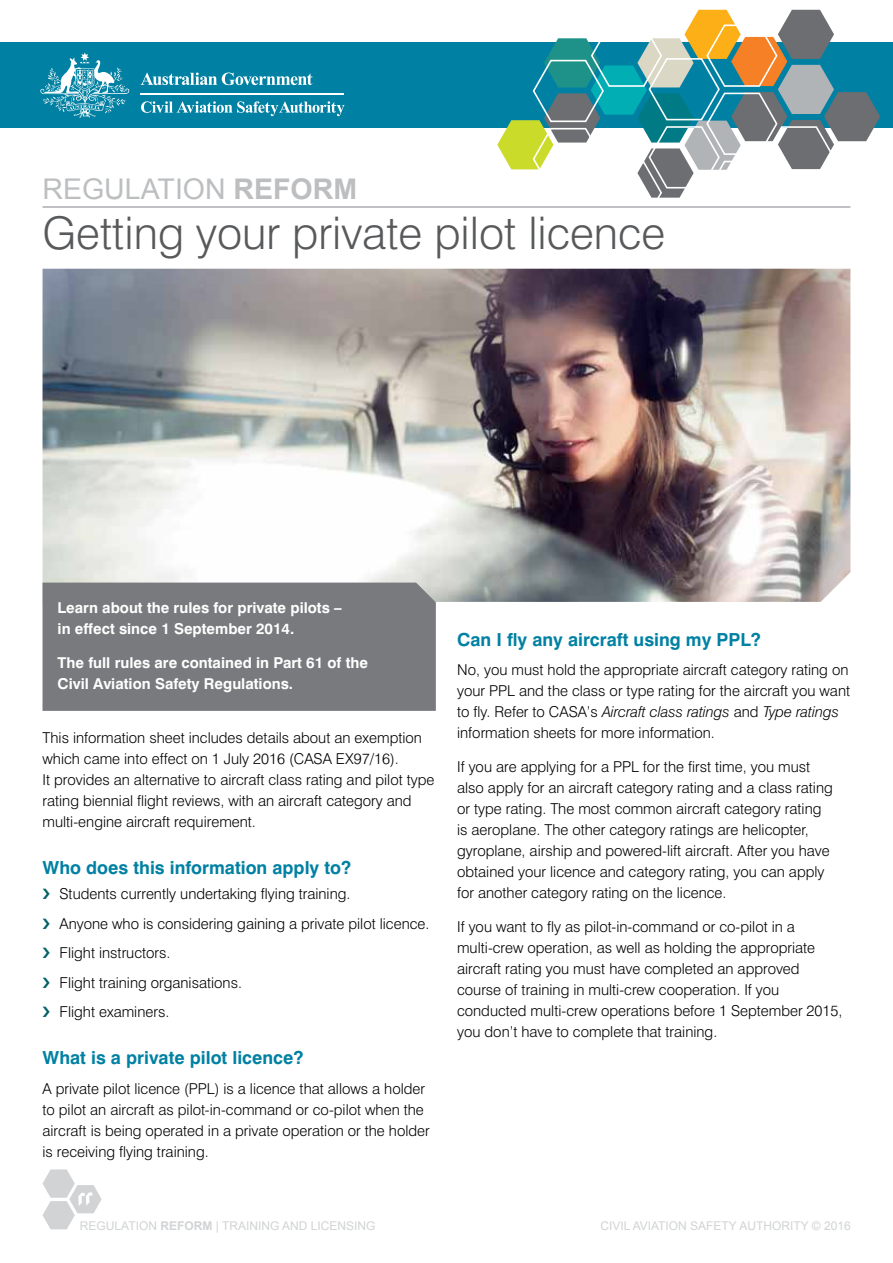
<style>
.page{position:relative;width:893px;height:1263px;background:#fff}
.page>*{position:absolute;margin:0;border:0;box-sizing:border-box;transform-origin:0 0}
.t1{font:300 45px "Swiss 721 BT";color:#58595b}
.t2{font:28.5px "Arial";color:#bcbec0}
.t3{font:700 18px "Swiss 721 BT";color:#0081a3}
.t4{font:300 15px/21px "Swiss 721 BT";color:#000}
.t5{font:700 15px/21px "Swiss 721 BT";color:#fff}
.t6{font:12px "Arial";color:#d1d3d4}
.s1{font-weight:700}
.s2{font-style:italic}
</style>
<div class="page">
<div style="left:0;top:43px;width:893px;height:85px;background:#0081a3"></div>
<svg style="left:40px;top:52px;width:89px;height:66px"></svg>
<svg style="left:141px;top:72px;width:171px;height:13px"></svg>
<hr style="left:141px;top:93px;width:203px;height:1px;background:#fff">
<svg style="left:141px;top:101px;width:204px;height:15px"></svg>
<svg style="left:43px;top:1169px;width:59px;height:60px"></svg>
<svg style="left:497px;top:10px;width:383px;height:198px"></svg>
<img style="left:43px;top:269px;width:807px;height:333px">
<hr style="left:43px;top:206px;width:807px;height:2px;background:#abadb0">
<div style="left:43px;top:583px;width:393px;height:128px;background:#797a7d"></div>
<h2 class="t2" style="left:43px;top:171px;width:316px">REGULATION <span class="s1">REFORM</span></h2>
<h1 class="t1" style="left:43px;top:205px;width:624px">Getting your private pilot licence</h1>
<p class="t5" style="left:58px;top:597px;width:286px">Learn about the rules for private pilots – in effect since 1 September 2014.</p>
<p class="t5" style="left:58px;top:652px;width:312px">The full rules are contained in Part 61 of the<br>Civil Aviation Safety Regulations.</p>
<p class="t4" style="left:43px;top:727px;width:393px">This information sheet includes details about an exemption which came into effect on 1 July 2016 (CASA EX97/16).<br>It provides an alternative to aircraft class rating and pilot type rating biennial flight reviews, with an aircraft category and multi-engine aircraft requirement.</p>
<p class="t3" style="left:43px;top:856px;width:310px">Who does this information apply to?</p>
<p class="t4" style="left:60px;top:879px;width:371px;line-height:29.5px">Students currently undertaking flying training.<br>Anyone who is considering gaining a private pilot licence.<br>Flight instructors.<br>Flight training organisations.<br>Flight examiners.</p>
<p class="t3" style="left:43px;top:1047px;width:262px">What is a private pilot licence?</p>
<p class="t4" style="left:43px;top:1078px;width:389px">A private pilot licence (PPL) is a licence that allows a holder to pilot an aircraft as pilot-in-command or co-pilot when the aircraft is being operated in a private operation or the holder is receiving flying training.</p>
<p class="t3" style="left:457px;top:628px;width:305px">Can I fly any aircraft using my PPL?</p>
<p class="t4" style="left:457px;top:659px;width:395px">No, you must hold the appropriate aircraft category rating on your PPL and the class or type rating for the aircraft you want to fly. Refer to CASA’s <span class="s2">Aircraft class ratings</span> and <span class="s2">Type ratings </span>information sheets for more information.</p>
<p class="t4" style="left:457px;top:756px;width:377px">If you are applying for a PPL for the first time, you must also apply for an aircraft category rating and a class rating or type rating. The most common aircraft category rating is aeroplane. The other category ratings are helicopter, gyroplane, airship and powered-lift aircraft. After you have obtained your licence and category rating, you can apply for another category rating on the licence.</p>
<p class="t4" style="left:457px;top:916px;width:387px">If you want to fly as pilot-in-command or co-pilot in a multi-crew operation, as well as holding the appropriate aircraft rating you must have completed an approved course of training in multi-crew cooperation. If you conducted multi-crew operations before 1 September 2015, you don’t have to complete that training.</p>
<p class="t6" style="left:80px;top:1217px;width:297px">REGULATION <span class="s1">REFORM</span> | TRAINING AND LICENSING</p>
<p class="t6" style="left:600px;top:1217px;width:252px">CIVIL AVIATION SAFETY AUTHORITY © 2016</p>
</div>
